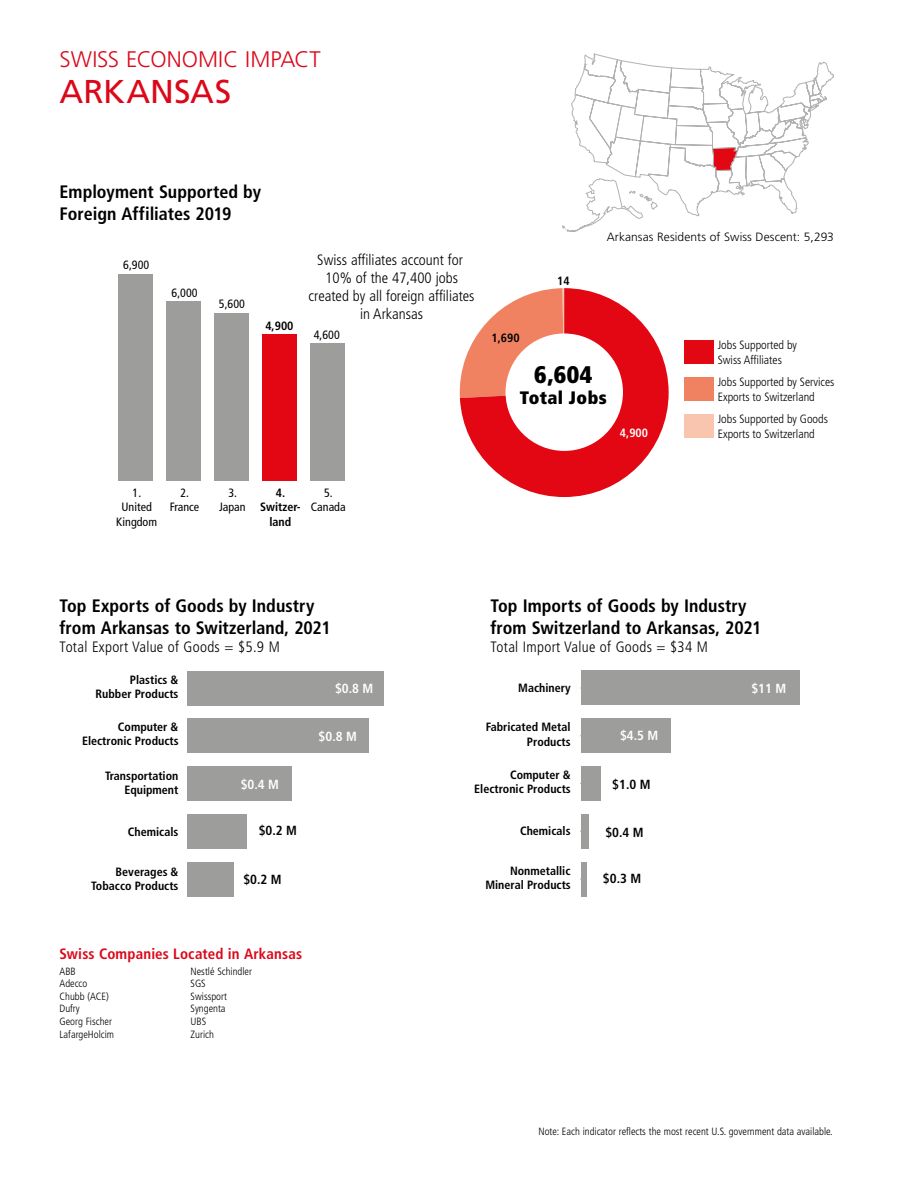
<style>
.page{position:relative;width:919px;height:1187px;background:#fff}
.page>*{position:absolute;margin:0;border:0;box-sizing:border-box;transform-origin:0 0}
._22_States_Title_Big{font:33px "Frutiger LT Pro";color:#db081a}
.t1{font:900 condensed 24px "Frutiger LT Pro";color:#000}
._22_States_Title_Sma{font:300 22.5px "Frutiger LT Pro";color:#db081a}
._22_Titel_cond{font:700 condensed 18px/21.6px "Frutiger LT Pro";color:#000}
.t2{font:900 condensed 18px "Frutiger LT Pro";letter-spacing:.02em;color:#000}
.Swiss_affiliates_Inf{font:300 condensed 15px/18px "Frutiger LT Pro";color:#000;text-align:center}
._22_Titel_Tabelle{font:700 condensed 15px "Frutiger LT Pro";letter-spacing:.01em;color:#db081a}
.Swiss_affiliates_Inf-2{font:300 condensed 15px "Frutiger LT Pro";letter-spacing:.02em;color:#000}
.Total_Value_22{font:300 condensed 15px "Frutiger LT Pro";letter-spacing:.02em;color:#000}
.t3{font:300 13.5px "Frutiger LT Pro";color:#000}
.t4{font:700 condensed 13.2px "Frutiger LT Pro";color:#000}
.t5{font:700 condensed 13.2px "Frutiger LT Pro";color:#fff}
.t6{font:700 condensed 12px/14.4px "Frutiger LT Pro";color:#000;text-align:right}
.t7{font:300 condensed 12px/14.4px "Frutiger LT Pro";color:#000}
.t8{font:condensed 12px/14.4px "Frutiger LT Pro";color:#000;text-align:center}
.Residents{font:300 12px "Frutiger LT Pro";letter-spacing:.005em;color:#000}
.t9{font:700 condensed 12px "Frutiger LT Pro";color:#fff}
.t10{font:300 condensed 10.5px "Frutiger LT Pro";color:#000}
</style>
<div class="page">
<div style="left:118px;top:274px;width:35px;height:207px;background:#9d9d9c"></div>
<div style="left:166px;top:301px;width:34px;height:180px;background:#9d9d9c"></div>
<div style="left:214px;top:313px;width:34px;height:168px;background:#9d9d9c"></div>
<div style="left:262px;top:334px;width:34px;height:147px;background:#e30613"></div>
<div style="left:310px;top:343px;width:34px;height:138px;background:#9d9d9c"></div>
<div style="left:187px;top:670px;width:196px;height:35px;background:#9d9d9c"></div>
<div style="left:187px;top:718px;width:182px;height:35px;background:#9d9d9c"></div>
<div style="left:187px;top:766px;width:104px;height:34px;background:#9d9d9c"></div>
<div style="left:187px;top:814px;width:60px;height:34px;background:#9d9d9c"></div>
<div style="left:187px;top:862px;width:47px;height:34px;background:#9d9d9c"></div>
<svg style="left:571px;top:54px;width:262px;height:160px"></svg>
<svg style="left:562px;top:105px;width:176px;height:127px"></svg>
<div style="left:580px;top:670px;width:219px;height:35px;background:#9d9d9c"></div>
<div style="left:580px;top:718px;width:90px;height:35px;background:#9d9d9c"></div>
<div style="left:580px;top:766px;width:20px;height:34px;background:#9d9d9c"></div>
<div style="left:580px;top:814px;width:8px;height:34px;background:#9d9d9c"></div>
<div style="left:580px;top:861px;width:6px;height:35px;background:#9d9d9c"></div>
<svg style="left:459px;top:288px;width:209px;height:209px"></svg>
<div style="left:684px;top:340px;width:30px;height:24px;background:#e30613"></div>
<div style="left:684px;top:377px;width:30px;height:24px;background:#f08262"></div>
<div style="left:684px;top:414px;width:30px;height:24px;background:#f9c5af"></div>
<div style="left:505px;top:333px;width:118px;height:118px;background:#fff;border-radius:50%"></div>
<p class="_22_States_Title_Sma" style="left:60px;top:46px;width:263px">SWISS ECONOMIC IMPACT</p>
<p class="_22_States_Title_Big" style="left:60px;top:72px;width:173px">ARKANSAS</p>
<p class="_22_Titel_cond" style="left:60px;top:181px;width:203px">Employment Supported by<br>Foreign Affiliates 2019</p>
<p class="t8" style="left:123px;top:258px;width:27px">6,900</p>
<p class="t8" style="left:171px;top:285px;width:27px">6,000</p>
<p class="t8" style="left:219px;top:297px;width:27px">5,600</p>
<p class="t6" style="left:265px;top:318px;width:30px">4,900</p>
<p class="Swiss_affiliates_Inf" style="left:308px;top:251px;width:167px">Swiss affiliates account for<br>10% of the 47,400 jobs created by all foreign affiliates in Arkansas</p>
<p class="t8" style="left:314px;top:328px;width:27px">4,600</p>
<p class="t6" style="left:557px;top:273px;width:14px">14</p>
<p class="Residents" style="left:606px;top:230px;width:229px">Arkansas Residents of Swiss Descent: 5,293</p>
<p class="t6" style="left:491px;top:331px;width:30px">1,690</p>
<p class="t1" style="left:534px;top:359px;width:60px">6,604</p>
<p class="t2" style="left:519px;top:387px;width:88px">Total Jobs</p>
<p class="t7" style="left:717px;top:338px;width:81px">Jobs Supported by<br>Swiss Affiliates</p>
<p class="t7" style="left:717px;top:375px;width:118px">Jobs Supported by Services<br>Exports to Switzerland</p>
<p class="t7" style="left:717px;top:412px;width:112px">Jobs Supported by Goods</p>
<p class="t9" style="left:620px;top:426px;width:30px">4,900</p>
<p class="t7" style="left:717px;top:426px;width:99px">Exports to Switzerland</p>
<p class="t8" style="left:116px;top:485px;width:42px">1.<br>United<br>Kingdom</p>
<p class="t8" style="left:170px;top:485px;width:31px">2.<br>France</p>
<p class="t8" style="left:219px;top:485px;width:28px">3.<br>Japan</p>
<p class="t6" style="left:260px;top:485px;width:42px;text-align:center">4.<br>Switzer&shy;land</p>
<p class="t8" style="left:311px;top:485px;width:36px">5.<br>Canada</p>
<p class="_22_Titel_cond" style="left:60px;top:595px;width:273px">Top Exports of Goods by Industry from Arkansas to Switzerland, 2021</p>
<p class="Swiss_affiliates_Inf-2" style="left:60px;top:638px;width:222px">Total Export Value of Goods = $5.9 M</p>
<p class="_22_Titel_cond" style="left:490px;top:595px;width:272px">Top Imports of Goods by Industry from Switzerland to Arkansas, 2021</p>
<p class="Total_Value_22" style="left:490px;top:638px;width:219px">Total Import Value of Goods = $34 M</p>
<p class="t6" style="left:95px;top:672px;width:84px">Plastics &amp;<br>Rubber Products</p>
<p class="t6" style="left:82px;top:719px;width:98px">Computer &amp;<br>Electronic Products</p>
<p class="t6" style="left:105px;top:768px;width:75px">Transportation<br>Equipment</p>
<p class="t6" style="left:128px;top:824px;width:52px">Chemicals</p>
<p class="t6" style="left:91px;top:864px;width:89px">Beverages &amp;<br>Tobacco Products</p>
<p class="t5" style="left:241px;top:776px;width:40px">$0.4 M</p>
<p class="t4" style="left:259px;top:822px;width:40px">$0.2 M</p>
<p class="t4" style="left:243px;top:871px;width:40px">$0.2 M</p>
<p class="t5" style="left:335px;top:680px;width:40px">$0.8 M</p>
<p class="t5" style="left:318px;top:728px;width:40px">$0.8 M</p>
<p class="_22_Titel_Tabelle" style="left:60px;top:944px;width:244px">Swiss Companies Located in Arkansas</p>
<p class="t10" style="left:60px;top:964px;width:18px">ABB</p>
<p class="t10" style="left:60px;top:977px;width:29px">Adecco</p>
<p class="t10" style="left:60px;top:989px;width:51px">Chubb (ACE)</p>
<p class="t10" style="left:60px;top:1002px;width:22px">Dufry</p>
<p class="t10" style="left:60px;top:1015px;width:54px">Georg Fischer</p>
<p class="t10" style="left:60px;top:1027px;width:56px">LafargeHolcim</p>
<p class="t10" style="left:191px;top:964px;width:63px">Nestlé Schindler</p>
<p class="t10" style="left:191px;top:977px;width:17px">SGS</p>
<p class="t10" style="left:191px;top:989px;width:38px">Swissport</p>
<p class="t10" style="left:191px;top:1002px;width:36px">Syngenta</p>
<p class="t10" style="left:191px;top:1015px;width:17px">UBS</p>
<p class="t10" style="left:191px;top:1027px;width:25px">Zurich</p>
<p class="t6" style="left:518px;top:680px;width:54px">Machinery</p>
<p class="t6" style="left:486px;top:720px;width:86px">Fabricated Metal<br>Products</p>
<p class="t6" style="left:474px;top:767px;width:98px">Computer &amp;<br>Electronic Products</p>
<p class="t6" style="left:520px;top:823px;width:52px">Chemicals</p>
<p class="t6" style="left:485px;top:863px;width:87px">Nonmetallic<br>Mineral Products</p>
<p class="t5" style="left:620px;top:727px;width:40px">$4.5 M</p>
<p class="t4" style="left:612px;top:776px;width:40px">$1.0 M</p>
<p class="t4" style="left:605px;top:824px;width:40px">$0.4 M</p>
<p class="t4" style="left:603px;top:870px;width:40px">$0.3 M</p>
<p class="t5" style="left:751px;top:681px;width:36px">$11 M</p>
<p class="t3" style="left:818px;top:1121px;width:17px">25</p>
<p class="t10" style="left:538px;top:1125px;width:296px">Note: Each indicator reflects the most recent U.S. government data available.</p>
</div>
